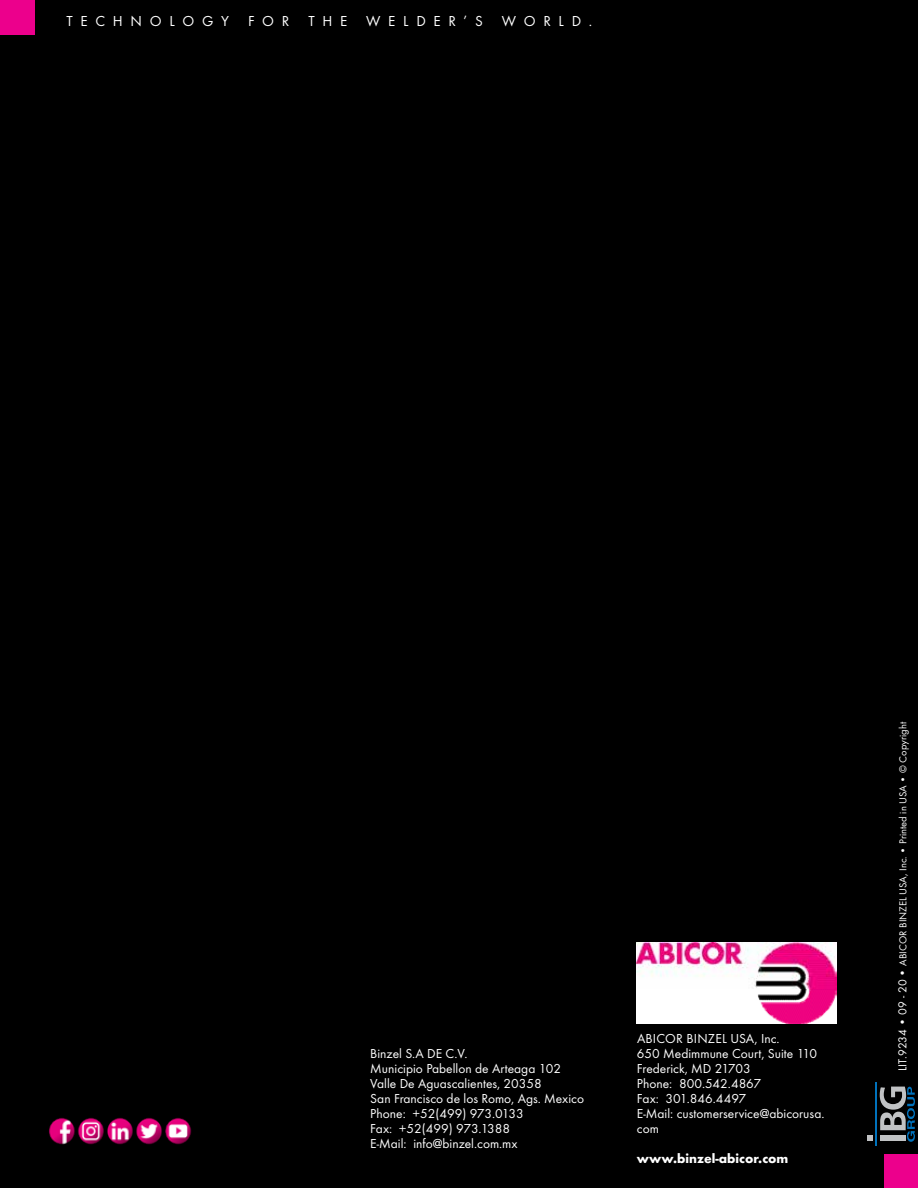
<style>
.page{position:relative;width:918px;height:1188px;background:#000}
.page>*{position:absolute;margin:0;border:0;box-sizing:border-box;transform-origin:0 0}
.t1{font:15px "Futura TOT";letter-spacing:.515em;color:#fff}
.t2{font:13.5px/15px "Futura TOT";color:#fff}
.t3{font:700 13.5px "Futura TOT";color:#fff}
.t4{font:10.5px "Futura TOT";color:#fff}
.s1{font-size:12px}
</style>
<div class="page">
<div style="left:0;top:0;width:34px;height:34px;background:#ec008c"></div>
<hr style="left:876px;top:1082px;width:1px;height:64px;background:#0072bc">
<svg style="left:867px;top:1136px;width:5px;height:5px"></svg>
<svg style="left:880px;top:1087px;width:35px;height:55px"></svg>
<svg style="left:884px;top:1155px;width:34px;height:33px"></svg>
<img style="left:637px;top:943px;width:200px;height:81px">
<img style="left:49px;top:1117px;width:143px;height:28px">
<p class="t1" style="left:66px;top:12px;width:164px">TECHNOLOGY</p>
<p class="t1" style="left:248px;top:12px;width:43px">FOR</p>
<p class="t1" style="left:308px;top:12px;width:40px">THE</p>
<p class="t1" style="left:366px;top:12px;width:118px">WELDER’S</p>
<p class="t1" style="left:502px;top:12px;width:92px">WORLD.</p>
<p class="t2" style="left:370px;top:1046px;width:215px">Binzel S.A DE C.V.<br>Municipio Pabellon de Arteaga 102<br>Valle De Aguascalientes, 20358<br>San Francisco de los Romo, Ags. Mexico<br>Phone: +52(499) 973.0133<br>Fax: +52(499) 973.1388<br>E-Mail: info@binzel.com.mx</p>
<p class="t2" style="left:637px;top:1031px;width:189px">ABICOR BINZEL USA, Inc.<br>650 Medimmune Court, Suite 110<br>Frederick, MD 21703<br>Phone: 800.542.4867<br>Fax: 301.846.4497<br>E-Mail: customerservice@abicorusa. com</p>
<p class="t3" style="left:637px;top:1150px;width:153px">www.binzel-abicor.com</p>
<p class="t4" style="left:897px;top:1071px;width:351px;rotate:-90deg"><span class="s1">LIT.9234 • 09 - 20 •</span> ABICOR BINZEL USA, Inc. • Printed in USA • © Copyright</p>
</div>
